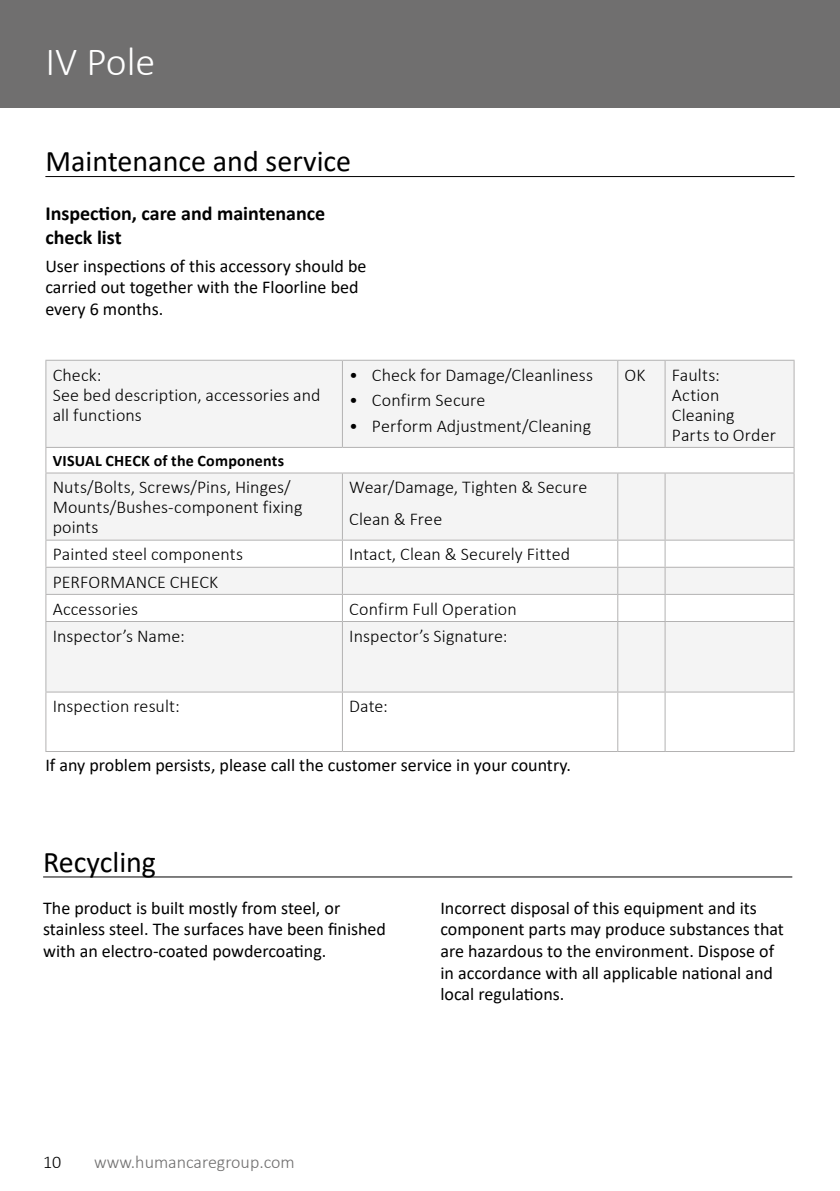
<style>
.page{position:relative;width:840px;height:1191px;background:#fff}
.page>*{position:absolute;margin:0;border:0;box-sizing:border-box;transform-origin:0 0}
.t1{font:300 40px "Calibri";color:#fff}
.t2{font:30px "Calibri";color:#000}
.t3{font:700 20px/24px "Calibri";color:#000}
.t4{font:18px/21.6px "Calibri";color:#000}
.t5{font:300 18px/20px "Calibri";letter-spacing:.005em;color:#000}
.t6{font:300 18px "Calibri";color:#706f6f}
.t7{font:700 16px "Calibri";letter-spacing:.015em;color:#000}
</style>
<div class="page">
<div style="left:0;top:0;width:839px;height:108px;background:#706f6f"></div>
<hr style="left:45px;top:176px;width:749px;height:1px;background:#000">
<svg style="left:46px;top:361px;width:747px;height:330px;fill:#f4f4f4"></svg>
<hr style="left:45px;top:360px;width:297px;height:1px;background:#b3b2b2">
<hr style="left:45px;top:361px;width:1px;height:86px;background:#b3b2b2">
<hr style="left:342px;top:360px;width:275px;height:1px;background:#b3b2b2">
<hr style="left:342px;top:361px;width:1px;height:86px;background:#b3b2b2">
<hr style="left:617px;top:360px;width:47px;height:1px;background:#b3b2b2">
<hr style="left:617px;top:361px;width:1px;height:86px;background:#b3b2b2">
<hr style="left:664px;top:360px;width:130px;height:1px;background:#b3b2b2">
<hr style="left:664px;top:361px;width:1px;height:86px;background:#b3b2b2">
<hr style="left:793px;top:361px;width:1px;height:86px;background:#b3b2b2">
<hr style="left:45px;top:447px;width:297px;height:1px;background:#b3b2b2">
<svg style="left:45px;top:448px;width:1px;height:24px"></svg>
<hr style="left:342px;top:447px;width:275px;height:1px;background:#b3b2b2">
<hr style="left:617px;top:447px;width:47px;height:1px;background:#b3b2b2">
<hr style="left:664px;top:447px;width:130px;height:1px;background:#b3b2b2">
<svg style="left:793px;top:448px;width:1px;height:24px"></svg>
<hr style="left:45px;top:472px;width:297px;height:1px;background:#b3b2b2">
<hr style="left:45px;top:473px;width:1px;height:66px;background:#b3b2b2">
<hr style="left:342px;top:472px;width:275px;height:1px;background:#b3b2b2">
<hr style="left:342px;top:473px;width:1px;height:66px;background:#b3b2b2">
<hr style="left:617px;top:472px;width:47px;height:1px;background:#b3b2b2">
<hr style="left:617px;top:473px;width:1px;height:66px;background:#b3b2b2">
<hr style="left:664px;top:472px;width:130px;height:1px;background:#b3b2b2">
<hr style="left:664px;top:473px;width:1px;height:66px;background:#b3b2b2">
<hr style="left:793px;top:473px;width:1px;height:66px;background:#b3b2b2">
<hr style="left:45px;top:539px;width:297px;height:1px;background:#b3b2b2">
<hr style="left:342px;top:539px;width:275px;height:1px;background:#b3b2b2">
<hr style="left:617px;top:539px;width:47px;height:1px;background:#b3b2b2">
<hr style="left:664px;top:539px;width:130px;height:1px;background:#b3b2b2">
<hr style="left:45px;top:567px;width:297px;height:1px;background:#b3b2b2">
<hr style="left:342px;top:567px;width:275px;height:1px;background:#b3b2b2">
<hr style="left:617px;top:567px;width:47px;height:1px;background:#b3b2b2">
<hr style="left:664px;top:567px;width:130px;height:1px;background:#b3b2b2">
<hr style="left:45px;top:594px;width:297px;height:1px;background:#b3b2b2">
<svg style="left:45px;top:540px;width:1px;height:81px"></svg>
<hr style="left:342px;top:594px;width:275px;height:1px;background:#b3b2b2">
<svg style="left:342px;top:540px;width:1px;height:81px"></svg>
<hr style="left:617px;top:594px;width:47px;height:1px;background:#b3b2b2">
<svg style="left:617px;top:540px;width:1px;height:81px"></svg>
<hr style="left:664px;top:594px;width:130px;height:1px;background:#b3b2b2">
<svg style="left:664px;top:540px;width:1px;height:81px"></svg>
<svg style="left:793px;top:540px;width:1px;height:81px"></svg>
<hr style="left:45px;top:621px;width:297px;height:1px;background:#b3b2b2">
<hr style="left:45px;top:622px;width:1px;height:69px;background:#b3b2b2">
<hr style="left:342px;top:621px;width:275px;height:1px;background:#b3b2b2">
<hr style="left:342px;top:622px;width:1px;height:69px;background:#b3b2b2">
<hr style="left:617px;top:621px;width:47px;height:1px;background:#b3b2b2">
<hr style="left:617px;top:622px;width:1px;height:69px;background:#b3b2b2">
<hr style="left:664px;top:621px;width:130px;height:1px;background:#b3b2b2">
<hr style="left:664px;top:622px;width:1px;height:69px;background:#b3b2b2">
<hr style="left:793px;top:622px;width:1px;height:69px;background:#b3b2b2">
<hr style="left:45px;top:691px;width:297px;height:1px;background:#b3b2b2">
<hr style="left:45px;top:692px;width:1px;height:59px;background:#b3b2b2">
<hr style="left:342px;top:691px;width:275px;height:1px;background:#b3b2b2">
<hr style="left:342px;top:692px;width:1px;height:59px;background:#b3b2b2">
<hr style="left:617px;top:691px;width:47px;height:1px;background:#b3b2b2">
<hr style="left:617px;top:692px;width:1px;height:59px;background:#b3b2b2">
<hr style="left:664px;top:691px;width:130px;height:1px;background:#b3b2b2">
<hr style="left:664px;top:692px;width:1px;height:59px;background:#b3b2b2">
<hr style="left:793px;top:692px;width:1px;height:59px;background:#b3b2b2">
<hr style="left:45px;top:751px;width:297px;height:1px;background:#b3b2b2">
<hr style="left:342px;top:751px;width:275px;height:1px;background:#b3b2b2">
<hr style="left:617px;top:751px;width:47px;height:1px;background:#b3b2b2">
<hr style="left:664px;top:751px;width:130px;height:1px;background:#b3b2b2">
<hr style="left:43px;top:876px;width:748px;height:1px;background:#000">
<h1 class="t1" style="left:45px;top:37px;width:111px">IV Pole</h1>
<h2 class="t2" style="left:45px;top:141px;width:307px">Maintenance and service</h2>
<p class="t3" style="left:45px;top:201px;width:281px">Inspection, care and maintenance check list</p>
<p class="t4" style="left:45px;top:254px;width:322px">User inspections of this accessory should be carried out together with the Floorline bed every 6 months.</p>
<p class="t5" style="left:53px;top:364px;width:269px">Check:<br>See bed description, accessories and all functions</p>
<p class="t5" style="left:349px;top:364px;width:245px">• Check for Damage/Cleanliness</p>
<p class="t5" style="left:349px;top:390px;width:138px">• Confirm Secure</p>
<p class="t5" style="left:349px;top:416px;width:243px">• Perform Adjustment/Cleaning</p>
<p class="t7" style="left:53px;top:449px;width:233px">VISUAL CHECK of the Components</p>
<p class="t5" style="left:53px;top:477px;width:251px">Nuts/Bolts, Screws/Pins, Hinges/<br>Mounts/Bushes‐component fixing points</p>
<p class="t5" style="left:349px;top:471px;width:239px;line-height:31.4px">Wear/Damage, Tighten &amp; Secure<br>Clean &amp; Free</p>
<p class="t5" style="left:53px;top:544px;width:192px">Painted steel components</p>
<p class="t5" style="left:349px;top:544px;width:222px">Intact, Clean &amp; Securely Fitted</p>
<p class="t5" style="left:53px;top:568px;width:167px;line-height:27.2px">PERFORMANCE CHECK<br>Accessories</p>
<p class="t5" style="left:349px;top:598px;width:169px">Confirm Full Operation</p>
<p class="t5" style="left:53px;top:625px;width:134px">Inspector’s Name:</p>
<p class="t5" style="left:349px;top:625px;width:160px">Inspector’s Signature:</p>
<p class="t5" style="left:53px;top:696px;width:129px">Inspection result:</p>
<p class="t5" style="left:349px;top:696px;width:40px">Date:</p>
<p class="t4" style="left:45px;top:754px;width:526px">If any problem persists, please call the customer service in your country.</p>
<p class="t5" style="left:624px;top:364px;width:22px">OK</p>
<p class="t5" style="left:671px;top:364px;width:105px">Faults:<br>Action<br>Cleaning<br>Parts to Order</p>
<h2 class="t2" style="left:43px;top:841px;width:114px">Recycling</h2>
<p class="t4" style="left:43px;top:896px;width:344px">The product is built mostly from steel, or stainless steel. The surfaces have been finished with an electro‐coated powdercoating.</p>
<p class="t4" style="left:440px;top:896px;width:345px">Incorrect disposal of this equipment and its component parts may produce substances that are hazardous to the environment. Dispose of in accordance with all applicable national and local regulations.</p>
<p class="t5" style="left:43px;top:1152px;width:20px">10</p>
<p class="t6" style="left:94px;top:1151px;width:202px">www.humancaregroup.com</p>
</div>
